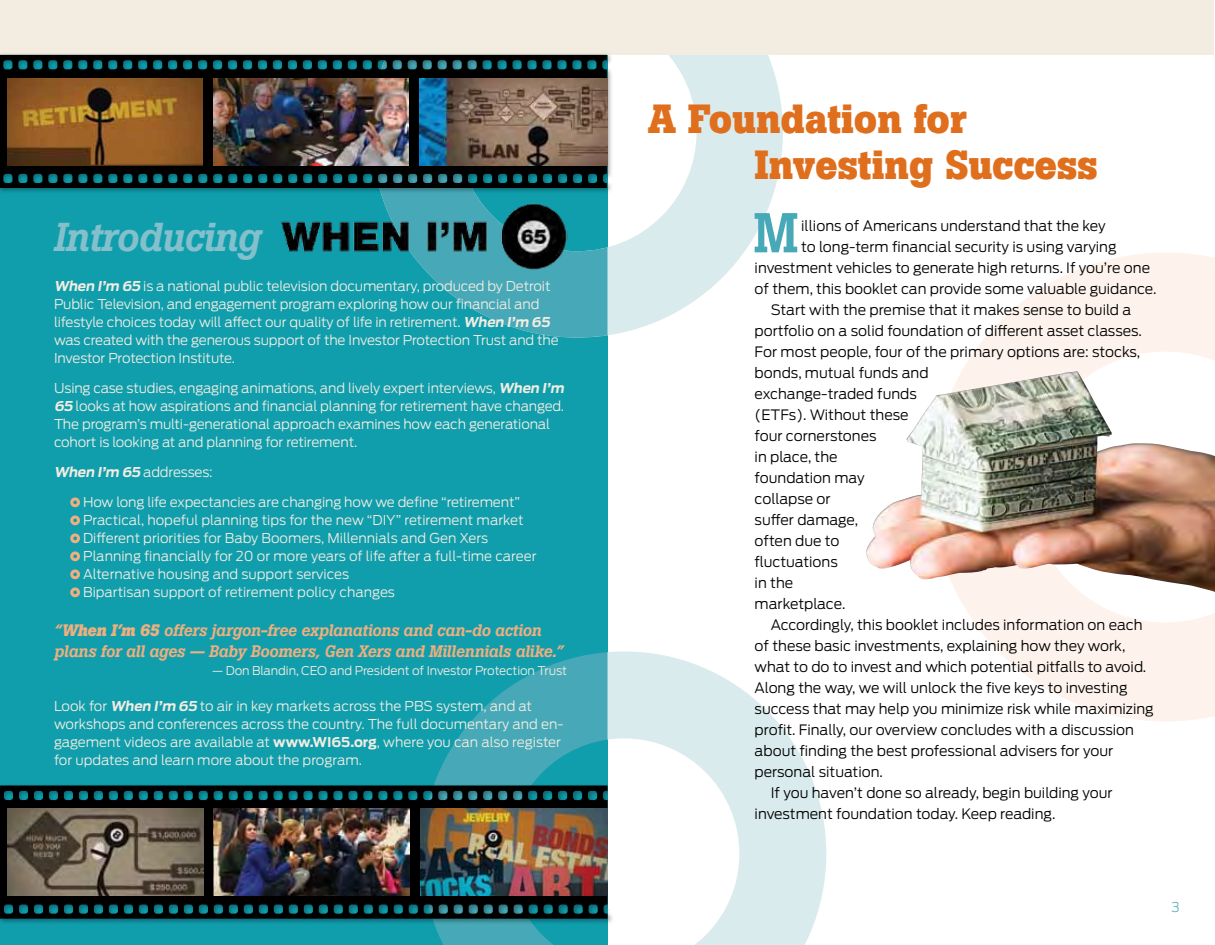
<style>
.page{position:relative;width:1215px;height:945px;background:#fff}
.page>*{position:absolute;margin:0;border:0;box-sizing:border-box;transform-origin:0 0}
.t1{font:500 55.5px "Boton BQ";color:#47a9b7}
.t2{font:700 40.5px/45.9px "Boton";color:#df6f1d}
.t3{font:italic 500 39.9px "Boton BQ";letter-spacing:-.02em;color:#84c0cb}
.t4{font:italic 500 16.5px/21px "Boton BQ";letter-spacing:-.015em;color:#efaf7e}
.t5{font:300 14.25px "Antenna";color:#000}
.t6{font:300 13.5px/18px "Antenna";letter-spacing:-.01em;color:#f2ece1}
.t7{font:300 13.5px "Antenna";color:#67b4c0}
.t8{font:300 12px "Antenna";letter-spacing:-.01em;color:#f2ece1}
.s1{font-weight:700;font-style:italic}
.s2{font-weight:700}
</style>
<div class="page">
<div style="left:0;top:55px;width:608px;height:890px;background:#109ead"></div>
<svg style="left:434px;top:746px;width:19px;height:199px"></svg>
<svg style="left:372px;top:0;width:411px;height:335px;fill:#daebed"></svg>
<svg style="left:372px;top:195px;width:236px;height:143px;fill:#47a9b7"></svg>
<div style="left:1px;top:1px;width:1213px;height:54px;background:#f2ece1"></div>
<div style="left:0;top:52px;width:613px;height:143px;background:#000;opacity:.35"></div>
<svg style="left:0;top:55px;width:607px;height:133px;background:#051d1f"></svg>
<img style="left:7px;top:78px;width:196px;height:87px">
<img style="left:213px;top:78px;width:196px;height:87px">
<img style="left:420px;top:78px;width:188px;height:87px">
<img style="left:281px;top:201px;width:287px;height:70px">
<div style="left:0;top:783px;width:614px;height:142px;background:#000;opacity:.35"></div>
<svg style="left:0;top:786px;width:453px;height:133px;background:#061e21"></svg>
<img style="left:8px;top:809px;width:195px;height:87px">
<img style="left:214px;top:809px;width:195px;height:87px">
<img style="left:421px;top:809px;width:32px;height:87px">
<div style="left:70px;top:497px;width:10px;height:10px;border:3px solid #efaf7e;border-radius:50%"></div>
<div style="left:70px;top:515px;width:10px;height:10px;border:3px solid #efaf7e;border-radius:50%"></div>
<div style="left:70px;top:533px;width:10px;height:10px;border:3px solid #efaf7e;border-radius:50%"></div>
<div style="left:70px;top:551px;width:10px;height:10px;border:3px solid #efaf7e;border-radius:50%"></div>
<div style="left:70px;top:569px;width:10px;height:10px;border:3px solid #efaf7e;border-radius:50%"></div>
<div style="left:70px;top:587px;width:10px;height:10px;border:3px solid #efaf7e;border-radius:50%"></div>
<svg style="left:956px;top:253px;width:259px;height:468px"></svg>
<svg style="left:453px;top:651px;width:373px;height:294px"></svg>
<img style="left:866px;top:371px;width:349px;height:221px">
<h3 class="t3" style="left:53px;top:214px;width:209px">Introducing</h3>
<p class="t6" style="left:54px;top:277px;width:506px"><span class="s1">When I’m 65</span> is a national public television documentary, produced by Detroit Public Television, and engagement program exploring how our financial and lifestyle choices today will affect our quality of life in retirement. <span class="s1">When I’m 65 </span>was created with the generous support of the I nvestor Protection Trust and the I nvestor Protection I nstitute.</p>
<p class="t6" style="left:54px;top:379px;width:514px">Using case studies, engaging animations, and lively expert interviews, <span class="s1">When I’m 65</span> looks at how aspirations and financial planning for retirement have changed.<br>The program’s multi-generational approach examines how each generational cohort is looking at and planning for retirement.</p>
<p class="t6" style="left:54px;top:463px;width:160px"><span class="s1">When I’m 65</span> addresses:</p>
<p class="t6" style="left:83px;top:493px;width:455px">How long life expectancies are changing how we define “retirement” Practical, hopeful planning tips for the new “DIY” retirement market Different priorities for Baby Boomers, Millennials and Gen Xers Planning financially for 20 or more years of life after a full-time career Alternative housing and support services<br>Bipartisan support of retirement policy changes</p>
<p class="t4" style="left:54px;top:620px;width:511px">“<span class="s2">When I’m 65</span> offers jargon-free explanations and can-do action plans for all ages — Baby Boomers, Gen Xers and Millennials alike.”</p>
<p class="t8" style="left:212px;top:664px;width:356px">— Don Blandin, CEO and President of I nvestor Protection Trust</p>
<p class="t6" style="left:54px;top:697px;width:511px">Look for <span class="s1">When I’m 65</span> to air in key markets across the PBS system, and at workshops and conferences across the country. The full documentary and en&shy;gagement videos are available at <span class="s2">www.WI65.org</span>, where you can also register for updates and learn more about the program.</p>
<h2 class="t2" style="left:754px;top:96px;width:345px;text-indent:-106px">A Foundation for<br>Investing Success</h2>
<h1 class="t1" style="left:753px;top:202px;width:47px">M</h1>
<p class="t5" style="left:801px;top:218px;width:306px">illions of Americans understand that the key</p>
<p class="t5" style="left:801px;top:239px;width:317px">to long-term financial security is using varying</p>
<p class="t5" style="left:755px;top:260px;width:397px">investment vehicles to generate high returns. If you’re one</p>
<p class="t5" style="left:755px;top:281px;width:404px">of them, this booklet can provide some valuable guidance.</p>
<p class="t5" style="left:771px;top:302px;width:362px">Start with the premise that it makes sense to build a</p>
<p class="t5" style="left:755px;top:323px;width:389px">portfolio on a solid foundation of different asset classes.</p>
<p class="t5" style="left:755px;top:344px;width:387px">For most people, four of the primary options are: stocks,</p>
<p class="t5" style="left:755px;top:365px;width:176px">bonds, mutual funds and</p>
<p class="t5" style="left:755px;top:386px;width:164px">exchange-traded funds</p>
<p class="t5" style="left:755px;top:407px;width:155px">(ETFs). Without these</p>
<p class="t5" style="left:755px;top:428px;width:123px">four cornerstones</p>
<p class="t5" style="left:755px;top:449px;width:85px">in place, the</p>
<p class="t5" style="left:755px;top:470px;width:111px">foundation may</p>
<p class="t5" style="left:755px;top:491px;width:78px">collapse or</p>
<p class="t5" style="left:755px;top:512px;width:105px">suffer damage,</p>
<p class="t5" style="left:755px;top:533px;width:86px">often due to</p>
<p class="t5" style="left:755px;top:554px;width:85px">fluctuations</p>
<p class="t5" style="left:755px;top:575px;width:40px">in the</p>
<p class="t5" style="left:755px;top:596px;width:92px">marketplace.</p>
<p class="t5" style="left:771px;top:617px;width:373px">Accordingly, this booklet includes information on each</p>
<p class="t5" style="left:755px;top:638px;width:372px">of these basic investments, explaining how they work,</p>
<p class="t5" style="left:755px;top:659px;width:393px">what to do to invest and which potential pitfalls to avoid.</p>
<p class="t5" style="left:755px;top:680px;width:374px">Along the way, we will unlock the five keys to investing</p>
<p class="t5" style="left:755px;top:701px;width:401px">success that may help you minimize risk while maximizing</p>
<p class="t5" style="left:755px;top:722px;width:381px">profit. Finally, our overview concludes with a discussion</p>
<p class="t5" style="left:755px;top:743px;width:360px">about finding the best professional advisers for your</p>
<p class="t5" style="left:755px;top:764px;width:130px">personal situation.</p>
<p class="t5" style="left:771px;top:785px;width:343px">If you haven’t done so already, begin building your</p>
<p class="t5" style="left:755px;top:806px;width:302px">investment foundation today. Keep reading.</p>
<p class="t7" style="left:1172px;top:899px;width:10px">3</p>
</div>
